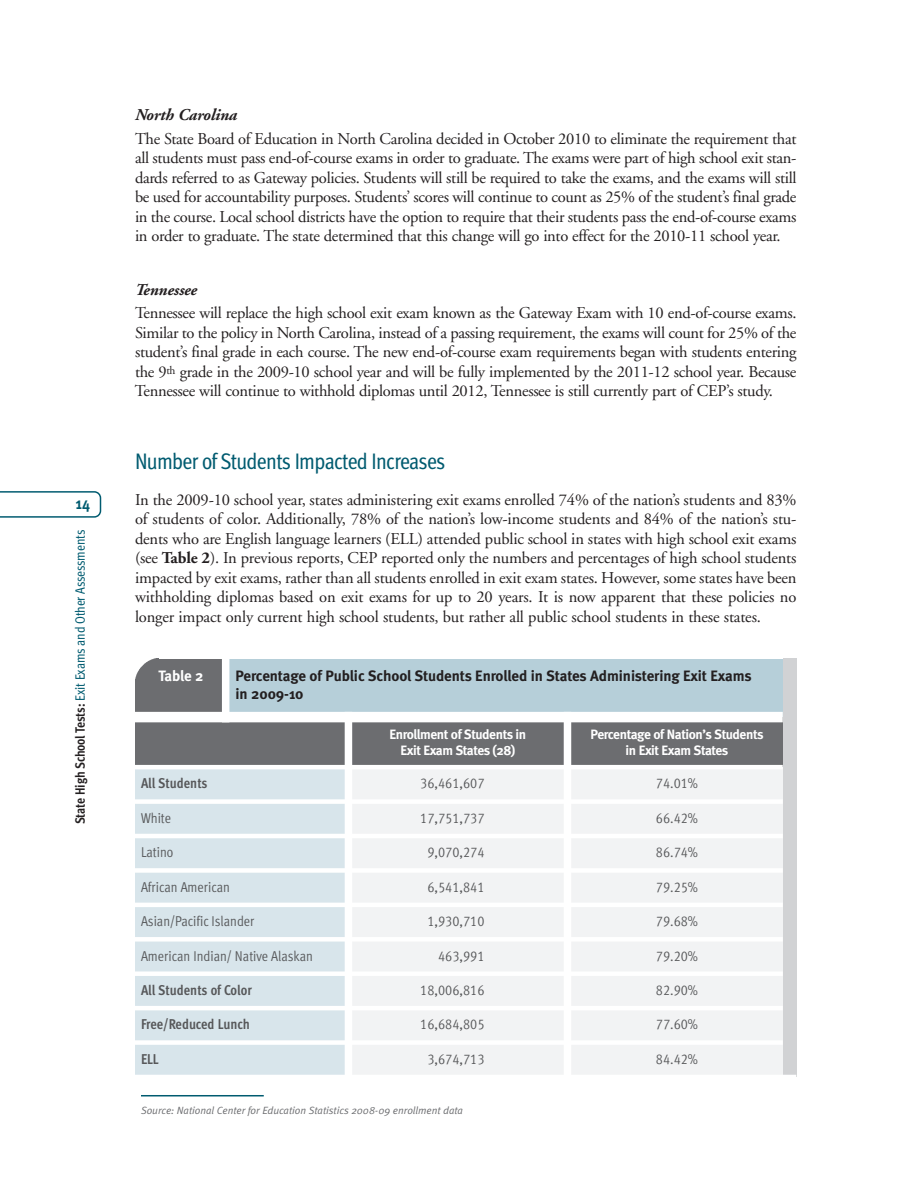
<style>
.page{position:relative;width:918px;height:1188px;background:#fff}
.page>*{position:absolute;margin:0;border:0;box-sizing:border-box;transform-origin:0 0}
.t1{font:22.5px "Meta Cond";letter-spacing:-.03em;color:#005b70}
.t2{font:16.5px/19.5px "Adobe Garamond";letter-spacing:-.02em;color:#231f20;text-align:justify}
.t3{font:italic 700 16.5px "Adobe Garamond";letter-spacing:-.01em;color:#231f20}
.t4{font:700 16.5px "Meta Cond";color:#005b70}
.t5{font:700 15px/18px "Meta";letter-spacing:-.005em;color:#231f20}
.t6{font:700 15px "Meta";letter-spacing:-.01em;color:#fff}
.t7{font:14.25px "Meta Cond Normal LF";color:#57585a}
.t8{font:700 14.25px "Meta Cond";letter-spacing:-.005em;color:#57585a}
.t9{font:700 13.5px/16.5px "Meta";letter-spacing:-.03em;color:#fff;text-align:center}
.t10{font:13.5px "Meta Cond";letter-spacing:-.01em;color:#005b70}
.t11{font:italic 10.5px "Meta Normal";color:#6c6d70}
.s1{font-weight:700;color:#231f20}
.s2{font-weight:700}
</style>
<div class="page">
<svg style="left:0;top:491px;width:101px;height:27px"></svg>
<img style="left:135px;top:659px;width:23px;height:53px">
<div style="left:158px;top:659px;width:68px;height:58px;background:#6c6d70"></div>
<div style="left:226px;top:659px;width:557px;height:58px;background:#b6cfd9"></div>
<div style="left:783px;top:659px;width:13px;height:418px;background:#d1d2d4"></div>
<div style="left:135px;top:717px;width:213px;height:50px;background:#6c6d70"></div>
<div style="left:348px;top:717px;width:219px;height:50px;background:#6c6d70"></div>
<div style="left:567px;top:717px;width:216px;height:50px;background:#6c6d70"></div>
<div style="left:135px;top:767px;width:213px;height:35px;background:#d8e5eb"></div>
<div style="left:348px;top:767px;width:219px;height:35px;background:#f2f3f4"></div>
<div style="left:567px;top:767px;width:216px;height:35px;background:#f2f3f4"></div>
<div style="left:135px;top:802px;width:213px;height:34px;background:#d8e5eb"></div>
<div style="left:348px;top:802px;width:219px;height:34px;background:#f2f3f4"></div>
<div style="left:567px;top:802px;width:216px;height:34px;background:#f2f3f4"></div>
<div style="left:135px;top:836px;width:213px;height:34px;background:#d8e5eb"></div>
<div style="left:348px;top:836px;width:219px;height:34px;background:#f2f3f4"></div>
<div style="left:567px;top:836px;width:216px;height:34px;background:#f2f3f4"></div>
<div style="left:135px;top:870px;width:213px;height:35px;background:#d8e5eb"></div>
<div style="left:348px;top:870px;width:219px;height:35px;background:#f2f3f4"></div>
<div style="left:567px;top:870px;width:216px;height:35px;background:#f2f3f4"></div>
<div style="left:135px;top:905px;width:213px;height:34px;background:#d8e5eb"></div>
<div style="left:348px;top:905px;width:219px;height:34px;background:#f2f3f4"></div>
<div style="left:567px;top:905px;width:216px;height:34px;background:#f2f3f4"></div>
<div style="left:135px;top:939px;width:213px;height:35px;background:#d8e5eb"></div>
<div style="left:348px;top:939px;width:219px;height:35px;background:#f2f3f4"></div>
<div style="left:567px;top:939px;width:216px;height:35px;background:#f2f3f4"></div>
<div style="left:135px;top:974px;width:213px;height:34px;background:#d8e5eb"></div>
<div style="left:348px;top:974px;width:219px;height:34px;background:#f2f3f4"></div>
<div style="left:567px;top:974px;width:216px;height:34px;background:#f2f3f4"></div>
<div style="left:135px;top:1008px;width:213px;height:35px;background:#d8e5eb"></div>
<div style="left:348px;top:1008px;width:219px;height:35px;background:#f2f3f4"></div>
<div style="left:567px;top:1008px;width:216px;height:35px;background:#f2f3f4"></div>
<div style="left:135px;top:1043px;width:213px;height:34px;background:#d8e5eb"></div>
<div style="left:348px;top:1043px;width:219px;height:34px;background:#f2f3f4"></div>
<div style="left:567px;top:1043px;width:216px;height:34px;background:#f2f3f4"></div>
<hr style="left:141px;top:1095px;width:123px;height:1px;background:#005b70">
<div style="left:222px;top:659px;width:7px;height:63px;background:#fff"></div>
<div style="left:345px;top:712px;width:7px;height:367px;background:#fff"></div>
<div style="left:564px;top:712px;width:7px;height:367px;background:#fff"></div>
<div style="left:135px;top:712px;width:648px;height:10px;background:#fff"></div>
<hr style="left:135px;top:765px;width:648px;height:4px;background:#fff">
<div style="left:135px;top:799px;width:648px;height:5px;background:#fff"></div>
<hr style="left:135px;top:834px;width:648px;height:4px;background:#fff">
<div style="left:135px;top:868px;width:648px;height:5px;background:#fff"></div>
<hr style="left:135px;top:903px;width:648px;height:4px;background:#fff">
<div style="left:135px;top:937px;width:648px;height:5px;background:#fff"></div>
<div style="left:135px;top:971px;width:648px;height:5px;background:#fff"></div>
<hr style="left:135px;top:1006px;width:648px;height:4px;background:#fff">
<div style="left:135px;top:1040px;width:648px;height:5px;background:#fff"></div>
<hr style="left:135px;top:1075px;width:661px;height:4px;background:#fff">
<p class="t4" style="left:75px;top:497px;width:16px">14</p>
<p class="t10" style="left:75px;top:824px;width:296px;rotate:-90deg"><span class="s1">State High School Tests:</span> Exit Exams and Other Assessments</p>
<p class="t3" style="left:135px;top:108px;width:104px">North Carolina</p>
<p class="t2" style="left:135px;top:130px;width:663px">The State Board of Education in North Carolina decided in October 2010 to eliminate the requirement that all students must pass end-of-course exams in order to graduate. The exams were part of high school exit stan&shy;dards referred to as Gateway policies. Students will still be required to take the exams, and the exams will still be used for accountability purposes. Students’ scores will continue to count as 25% of the student’s final grade in the course. Local school districts have the option to require that their students pass the end-of-course exams in order to graduate. The state determined that this change will go into effect for the 2010-11 school year.</p>
<p class="t3" style="left:135px;top:283px;width:64px">Tennessee</p>
<p class="t2" style="left:135px;top:305px;width:663px">Tennessee will replace the high school exit exam known as the Gateway Exam with 10 end-of-course exams.<br>Similar to the policy in North Carolina, instead of a passing requirement, the exams will count for 25% of the student’s final grade in each course. The new end-of-course exam requirements began with students entering the 9<sup>th</sup> grade in the 2009-10 school year and will be fully implemented by the 2011-12 school year. Because Tennessee will continue to withhold diplomas until 2012, Tennessee is still currently part of CEP’s study.</p>
<h1 class="t1" style="left:135px;top:453px;width:312px">Number of Students Impacted Increases</h1>
<p class="t2" style="left:135px;top:491px;width:663px">In the 2009-10 school year, states administering exit exams enrolled 74% of the nation’s students and 83% of students of color. Additionally, 78% of the nation’s low-income students and 84% of the nation’s stu&shy;dents who are English language learners (ELL) attended public school in states with high school exit exams (see <span class="s2">Table 2</span>). In previous reports, CEP reported only the numbers and percentages of high school students impacted by exit exams, rather than all students enrolled in exit exam states. However, some states have been withholding diplomas based on exit exams for up to 20 years. It is now apparent that these policies no longer impact only current high school students, but rather all public school students in these states.</p>
<p class="t6" style="left:158px;top:670px;width:47px">Table 2</p>
<p class="t5" style="left:235px;top:668px;width:518px">Percentage of Public School Students Enrolled in States Administering Exit Exams in 2009-10</p>
<p class="t9" style="left:390px;top:727px;width:138px">Enrollment of Students in<br>Exit Exam States (28)</p>
<p class="t9" style="left:590px;top:727px;width:175px">Percentage of Nation’s Students in Exit Exam States</p>
<p class="t8" style="left:141px;top:778px;width:68px">All Students</p>
<p class="t7" style="left:420px;top:778px;width:66px">36,461,607</p>
<p class="t7" style="left:656px;top:778px;width:44px">74.01%</p>
<p class="t7" style="left:141px;top:813px;width:32px">White</p>
<p class="t7" style="left:420px;top:813px;width:66px">17,751,737</p>
<p class="t7" style="left:656px;top:813px;width:44px">66.42%</p>
<p class="t7" style="left:141px;top:847px;width:34px">Latino</p>
<p class="t7" style="left:427px;top:847px;width:59px">9,070,274</p>
<p class="t7" style="left:656px;top:847px;width:44px">86.74%</p>
<p class="t7" style="left:141px;top:881px;width:91px">African American</p>
<p class="t7" style="left:427px;top:881px;width:59px">6,541,841</p>
<p class="t7" style="left:656px;top:881px;width:44px">79.25%</p>
<p class="t7" style="left:141px;top:916px;width:115px">Asian/Pacific Islander</p>
<p class="t7" style="left:427px;top:916px;width:59px">1,930,710</p>
<p class="t7" style="left:656px;top:916px;width:44px">79.68%</p>
<p class="t7" style="left:141px;top:950px;width:173px">American Indian/ Native Alaskan</p>
<p class="t7" style="left:438px;top:950px;width:48px">463,991</p>
<p class="t7" style="left:656px;top:950px;width:44px">79.20%</p>
<p class="t8" style="left:141px;top:985px;width:112px">All Students of Color</p>
<p class="t7" style="left:420px;top:985px;width:66px">18,006,816</p>
<p class="t7" style="left:656px;top:985px;width:44px">82.90%</p>
<p class="t8" style="left:141px;top:1019px;width:110px">Free/Reduced Lunch</p>
<p class="t7" style="left:420px;top:1019px;width:66px">16,684,805</p>
<p class="t7" style="left:656px;top:1019px;width:44px">77.60%</p>
<p class="t8" style="left:141px;top:1053px;width:19px">ELL</p>
<p class="t7" style="left:427px;top:1054px;width:59px">3,674,713</p>
<p class="t7" style="left:656px;top:1054px;width:44px">84.42%</p>
<p class="t11" style="left:141px;top:1107px;width:324px">Source: National Center for Education Statistics 2008-09 enrollment data</p>
</div>
